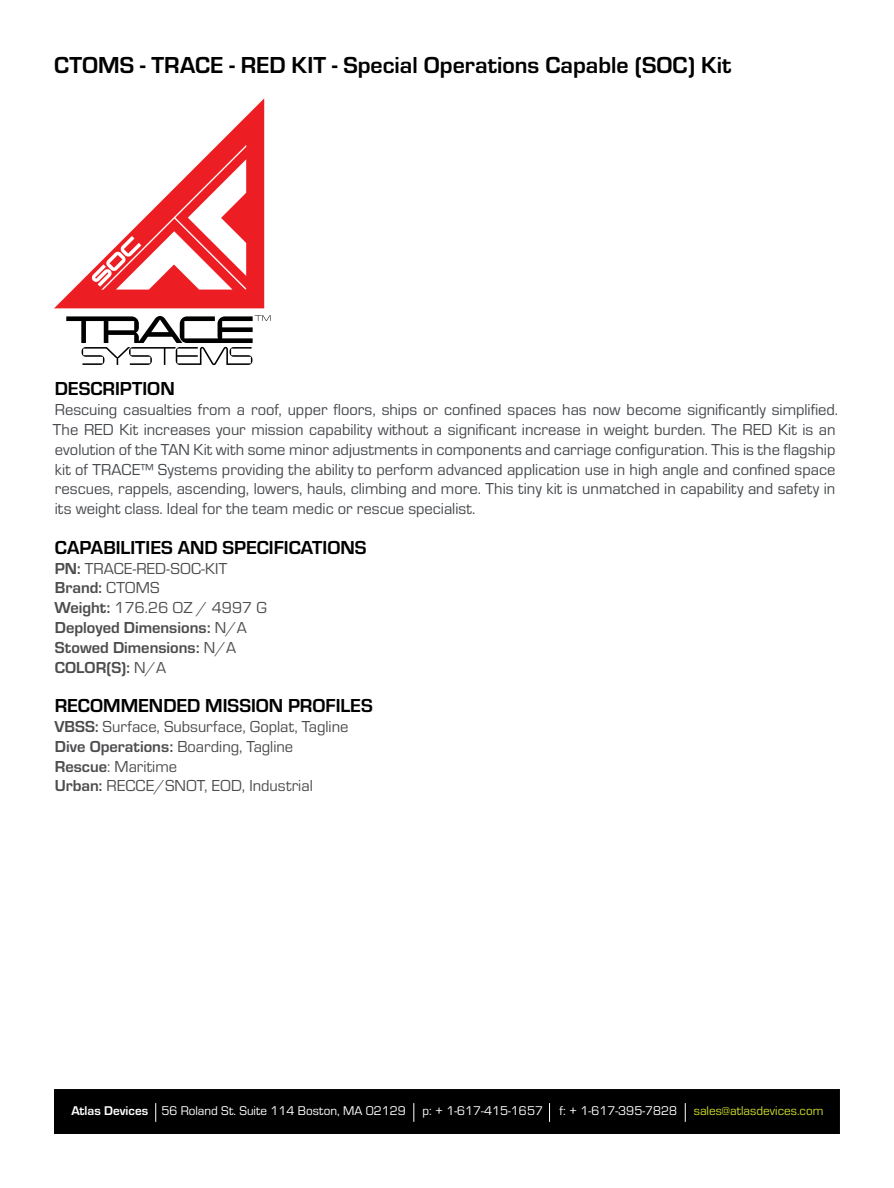
<style>
.page{position:relative;width:894px;height:1188px;background:#fff}
.page>*{position:absolute;margin:0;border:0;box-sizing:border-box;transform-origin:0 0}
.t1{font:700 24px "Eurostile";color:#000}
.t2{font:700 19.5px "Eurostile";color:#000}
.t3{font:16.5px/19.8px "Eurostile";color:#46494d}
.t4{font:16.5px/19.8px "Eurostile";color:#4d4d4f}
.t5{font:700 16.5px/19.8px "Eurostile";color:#4d4d4f}
.t6{font:13.2px "Eurostile";color:#fff}
.t7{font:13.2px "Eurostile";color:#cfdd27}
.s1{font-weight:400}
.s2{font-weight:700}
.s3{color:#fff}
</style>
<div class="page">
<div style="left:55px;top:1090px;width:783px;height:43px;background:#000"></div>
<div style="left:54px;top:1089px;width:785px;height:45px;border:2px solid #000"></div>
<svg style="left:155px;top:1103px;width:1px;height:19px"></svg>
<svg style="left:413px;top:1103px;width:1px;height:19px"></svg>
<svg style="left:549px;top:1103px;width:1px;height:19px"></svg>
<svg style="left:684px;top:1103px;width:1px;height:19px"></svg>
<svg style="left:66px;top:315px;width:205px;height:50px"></svg>
<svg style="left:54px;top:98px;width:210px;height:210px"></svg>
<svg style="left:91px;top:145px;width:155px;height:145px"></svg>
<h1 class="t1" style="left:54px;top:48px;width:678px">CTOMS - TRACE - RED KIT - Special Operations Capable (SOC) Kit</h1>
<p class="t2" style="left:55px;top:375px;width:121px">DESCRIPTION</p>
<p class="t3" style="left:53px;top:399px;width:786px">Rescuing casualties from a roof, upper floors, ships or confined spaces has now become significantly simplified.<br>The RED Kit increases your mission capability without a significant increase in weight burden. The RED Kit is an evolution of the TAN Kit with some minor adjustments in components and carriage configuration. This is the flagship kit of TRACE™ Systems providing the ability to perform advanced application use in high angle and confined space rescues, rappels, ascending, lowers, hauls, climbing and more. This tiny kit is unmatched in capability and safety in its weight class. Ideal for the team medic or rescue specialist.</p>
<p class="t2" style="left:55px;top:533px;width:313px">CAPABILITIES AND SPECIFICATIONS</p>
<p class="t5" style="left:55px;top:557px;width:214px">PN: <span class="s1">TRACE-RED-SOC-KIT<br></span>Brand: <span class="s1">CTOMS<br></span>Weight: <span class="s1">176.26 OZ / 4997 G<br></span>Deployed Dimensions: <span class="s1">N/A<br></span>Stowed Dimensions: <span class="s1">N/A<br></span>COLOR(S): <span class="s1">N/A</span></p>
<p class="t2" style="left:55px;top:692px;width:319px">RECOMMENDED MISSION PROFILES</p>
<p class="t4" style="left:54px;top:716px;width:295px"><span class="s2">VBSS:</span> Surface, Subsurface, Goplat, Tagline <span class="s2">Dive Operations:</span> Boarding, Tagline <span class="s2">Rescue</span>: Maritime<br><span class="s2">Urban:</span> RECCE/SNOT, EOD, Industrial</p>
<p class="t6" style="left:71px;top:1102px;width:336px"><span class="s2">Atlas Devices</span> 56 Roland St. Suite 114 Boston, MA 02129</p>
<p class="t6" style="left:422px;top:1102px;width:122px">p: + 1-617-415-1657</p>
<p class="t7" style="left:559px;top:1102px;width:265px"><span class="s3">f: + 1-617-395-7828</span> sales@atlasdevices.com</p>
</div>
